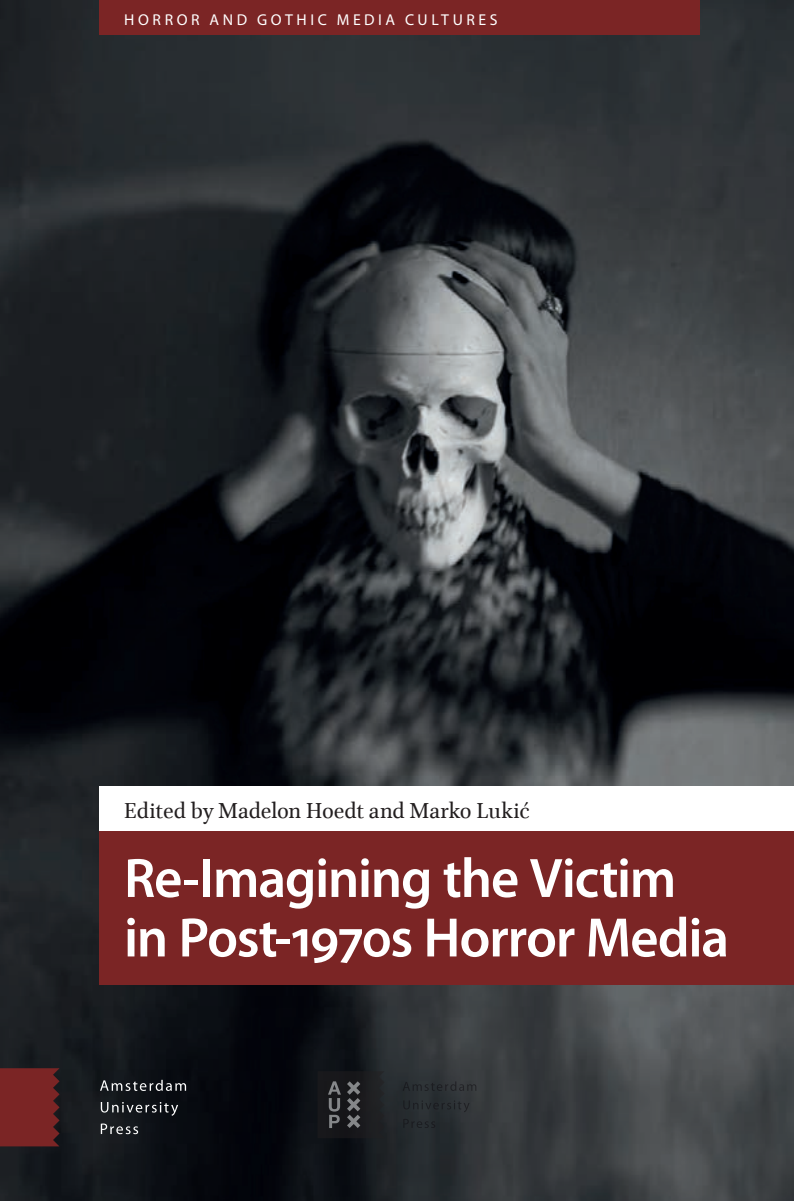
<style>
.page{position:relative;width:794px;height:1201px;background:#fff}
.page>*{position:absolute;margin:0;border:0;box-sizing:border-box;transform-origin:0 0}
.t1{font:600 56px/59.5px "Myriad Pro";letter-spacing:-.02em;color:#fff}
.t2{font:24.5px "Brill";color:#231f20}
.t3{font:15.75px "Myriad Pro";letter-spacing:.225em;color:#fff}
</style>
<div class="page">
<img style="left:60px;top:0;width:734px;height:1200px">
<div style="left:99px;top:831px;width:695px;height:154px;background:#7b2525"></div>
<div style="left:99px;top:786px;width:695px;height:45px;background:#fff"></div>
<svg style="left:0;top:0;width:60px;height:1201px;background:#221f23"></svg>
<svg style="left:100px;top:1079px;width:86px;height:11px"></svg>
<svg style="left:101px;top:1102px;width:77px;height:13px"></svg>
<svg style="left:101px;top:1123px;width:37px;height:11px"></svg>
<div style="left:99px;top:0;width:600px;height:35px;background:#7b2525"></div>
<svg style="left:403px;top:1118px;width:32px;height:10px"></svg>
<svg style="left:403px;top:1100px;width:66px;height:12px"></svg>
<svg style="left:402px;top:1081px;width:74px;height:9px"></svg>
<svg style="left:317px;top:1071px;width:67px;height:67px;background:#262729"></svg>
<p class="t3" style="left:124px;top:10px;width:375px">HORROR AND GOTHIC MEDIA CULTURES</p>
<p class="t2" style="left:124px;top:794px;width:407px">Edited by Madelon Hoedt and Marko Lukić</p>
<p class="t1" style="left:124px;top:847px;width:606px">Re-Imagining the Victim in Post-1970s Horror Media</p>
</div>
